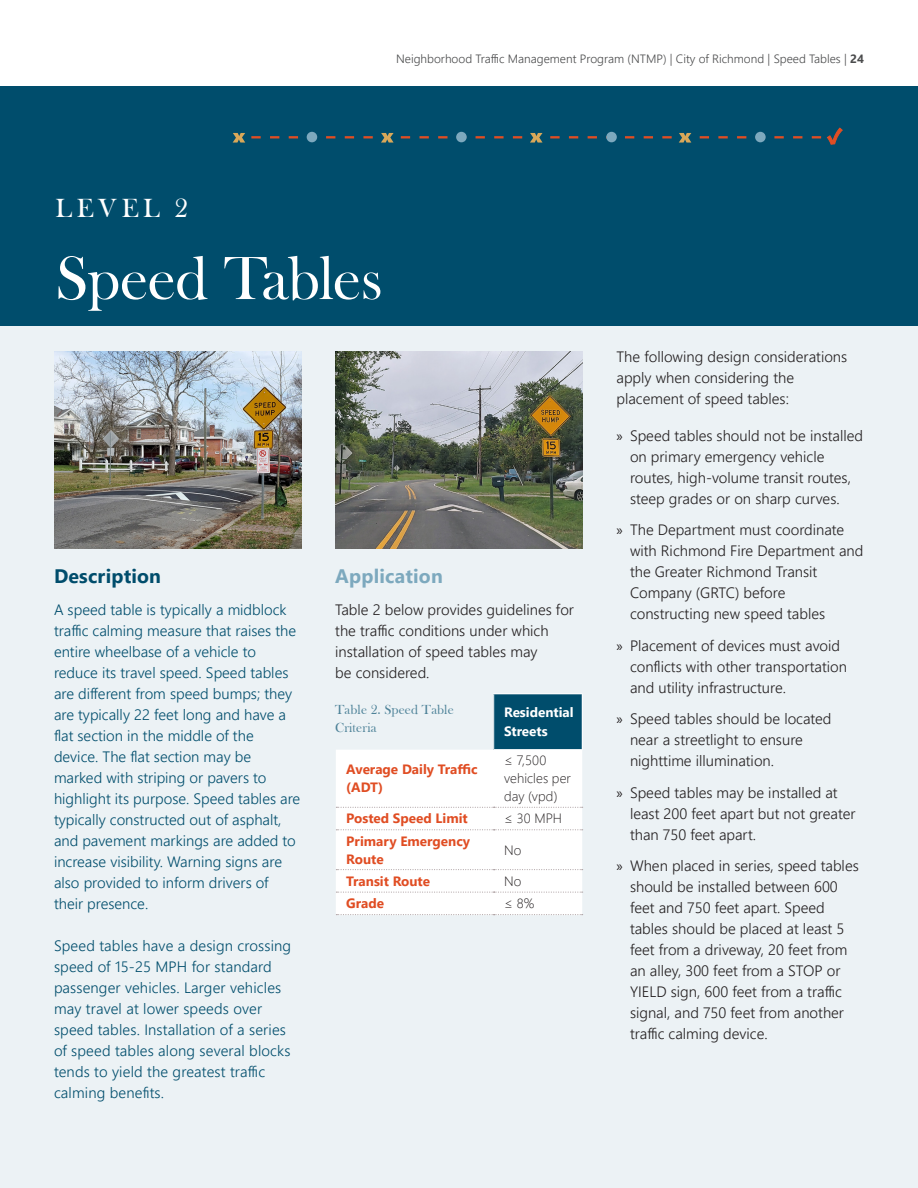
<style>
.page{position:relative;width:918px;height:1188px;background:#fff}
.page>*{position:absolute;margin:0;border:0;box-sizing:border-box;transform-origin:0 0}
.Strategies_Heading{font:63px "Bask Old Face";letter-spacing:-.015em;color:#fff}
.Level_Heading{font:27px "Bask Old Face";letter-spacing:.18em;color:#fff}
.Heading_3{font:700 19.5px "Segoe UI";letter-spacing:.01em;color:#004d6c}
.Heading_3-2{font:700 19.5px "Segoe UI";letter-spacing:.01em;color:#7da9be}
.Body_Text{font:300 15px/21px "Segoe UI";color:#231f20}
.Body_Text-2{font:300 15px/21px "Segoe UI";color:#004d6c}
.Commitment_Name{font:700 13.5px/18px "Segoe UI";color:#e04d23}
.Commitment_BodyText{font:300 13.5px/18px "Segoe UI";letter-spacing:.005em;color:#231f20}
.Table_Title{font:13.5px/18px "Bask Old Face";letter-spacing:.01em;color:#4d8298}
.Table_Heading_Left_J{font:700 13.5px/19.5px "Segoe UI";color:#fff}
.t1{font:300 12px "Segoe UI";color:#4b4c4d}
.s1{font-weight:700}
.s2{font-family:"Myriad Pro";font-weight:400}
</style>
<div class="page">
<div style="left:0;top:326px;width:918px;height:862px;background:#ecf2f5"></div>
<div style="left:0;top:86px;width:918px;height:240px;background:#004d6c"></div>
<div style="left:494px;top:694px;width:88px;height:56px;background:#004d6c"></div>
<div style="left:336px;top:750px;width:247px;height:165px;background:#fff"></div>
<hr style="left:493px;top:693px;width:90px;height:1px;background:#fff">
<hr style="left:493px;top:694px;width:1px;height:55px;background:#fff">
<hr style="left:493px;top:749px;width:90px;height:1px;background:#fff">
<hr style="left:582px;top:694px;width:1px;height:55px;background:#fff">
<svg style="left:233px;top:127px;width:610px;height:18px"></svg>
<img style="left:54px;top:351px;width:248px;height:198px">
<img style="left:335px;top:351px;width:248px;height:198px">
<p class="t1" style="left:396px;top:48px;width:469px">Neighborhood Traffic Management Program (NTMP) | City of Richmond | Speed Tables | <span class="s1">24</span></p>
<p class="Level_Heading" style="left:56px;top:193px;width:134px">LEVEL 2</p>
<p class="Strategies_Heading" style="left:56px;top:244px;width:329px">Speed Tables</p>
<p class="Heading_3" style="left:54px;top:558px;width:109px">Description</p>
<p class="Body_Text-2" style="left:54px;top:597px;width:248px">A speed table is typically a midblock traffic calming measure that raises the entire wheelbase of a vehicle to reduce its travel speed. Speed tables are different from speed bumps; they are typically 22 feet long and have a flat section in the middle of the device. The flat section may be marked with striping or pavers to highlight its purpose. Speed tables are typically constructed out of asphalt, and pavement markings are added to increase visibility. Warning signs are also provided to inform drivers of their presence.</p>
<p class="Body_Text-2" style="left:54px;top:933px;width:239px">Speed tables have a design crossing speed of 15-25 MPH for standard passenger vehicles. Larger vehicles may travel at lower speeds over speed tables. Installation of a series of speed tables along several blocks tends to yield the greatest traffic calming benefits.</p>
<p class="Heading_3-2" style="left:335px;top:558px;width:109px">Application</p>
<p class="Body_Text" style="left:335px;top:597px;width:240px">Table 2 below provides guidelines for the traffic conditions under which installation of speed tables may<br>be considered.</p>
<p class="Table_Heading_Left_J" style="left:504px;top:701px;width:71px">Residential<br>Streets</p>
<p class="Commitment_Name" style="left:346px;top:759px;width:133px">Average Daily Traffic (ADT)</p>
<p class="Commitment_BodyText" style="left:504px;top:750px;width:68px">≤ 7,500 vehicles per day (vpd)</p>
<p class="Commitment_Name" style="left:346px;top:809px;width:123px">Posted Speed Limit</p>
<p class="Commitment_BodyText" style="left:504px;top:808px;width:59px">≤ 30 MPH</p>
<p class="Commitment_Name" style="left:346px;top:831px;width:125px">Primary Emergency<br>Route</p>
<p class="Commitment_BodyText" style="left:504px;top:840px;width:19px">No</p>
<p class="Commitment_Name" style="left:346px;top:871px;width:85px">Transit Route</p>
<p class="Commitment_BodyText" style="left:504px;top:871px;width:19px">No</p>
<p class="Commitment_Name" style="left:346px;top:893px;width:39px">Grade</p>
<p class="Commitment_BodyText" style="left:504px;top:893px;width:32px">≤ 8%</p>
<p class="Table_Title" style="left:335px;top:701px;width:120px">Table 2. Speed Table<br>Criteria</p>
<p class="Body_Text" style="left:616px;top:345px;width:232px">The following design considerations apply when considering the placement of speed tables:</p>
<p class="Body_Text" style="left:630px;top:423px;width:235px;text-indent:-14px"><span class="s2">»</span> Speed tables should not be installed on primary emergency vehicle routes, high-volume transit routes, steep grades or on sharp curves.</p>
<p class="Body_Text" style="left:630px;top:518px;width:235px;text-indent:-14px"><span class="s2">»</span> The Department must coordinate with Richmond Fire Department and the Greater Richmond Transit<br>Company (GRTC) before constructing new speed tables</p>
<p class="Body_Text" style="left:630px;top:633px;width:219px;text-indent:-14px"><span class="s2">»</span> Placement of devices must avoid conflicts with other transportation and utility infrastructure.</p>
<p class="Body_Text" style="left:630px;top:707px;width:203px;text-indent:-14px"><span class="s2">»</span> Speed tables should be located near a streetlight to ensure nighttime illumination.</p>
<p class="Body_Text" style="left:630px;top:780px;width:227px;text-indent:-14px"><span class="s2">»</span> Speed tables may be installed at least 200 feet apart but not greater than 750 feet apart.</p>
<p class="Body_Text" style="left:630px;top:854px;width:230px;text-indent:-14px"><span class="s2">»</span> When placed in series, speed tables should be installed between 600 feet and 750 feet apart. Speed tables should be placed at least 5 feet from a driveway, 20 feet from an alley, 300 feet from a STOP or<br>YIELD sign, 600 feet from a traffic signal, and 750 feet from another traffic calming device.</p>
</div>
